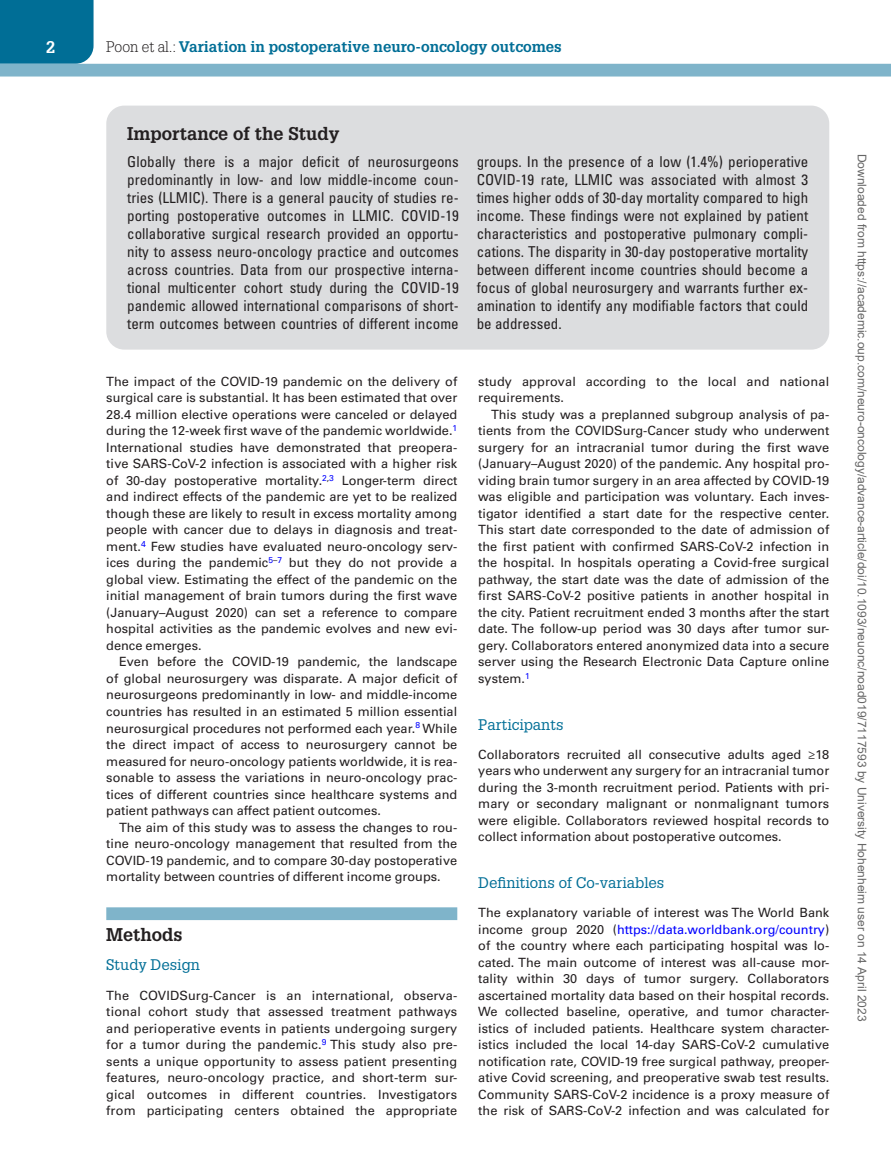
<style>
.page{position:relative;width:891px;height:1175px;background:#fff}
.page>*{position:absolute;margin:0;border:0;box-sizing:border-box;transform-origin:0 0}
.t1{font:700 18px "Glypha LT Std";color:#231f20}
.t2{font:700 16.5px "Glypha LT Std";color:#fff}
.t3{font:condensed 15px/18px "Univers LT Std";color:#231f20;text-align:justify}
.t4{font:700 15px "Glypha LT Std";color:#006e96}
.t5{font:15px "Glypha LT Std";color:#006e96}
.t6{font:12.75px/16.5px "Univers LT Std";color:#231f20;text-align:justify}
.t7{font:12px "Arial";color:#666}
.s1{font-weight:300;color:#231f20}
.s2{color:#00f}
</style>
<div class="page">
<div style="left:0;top:0;width:94px;height:64px;background:#006e96"></div>
<div style="left:0;top:64px;width:891px;height:12px;background:#7fb4ca"></div>
<div style="left:106px;top:907px;width:351px;height:13px;background:#7fb4ca"></div>
<div style="left:106px;top:106px;width:723px;height:243px;background:#dcdddf;border-radius:18px"></div>
<p class="t2" style="left:46px;top:37px;width:11px">2</p>
<p class="t4" style="left:106px;top:37px;width:457px"><span class="s1">Poon et al.:</span> Variation in postoperative neuro-oncology outcomes</p>
<h1 class="t1" style="left:127px;top:122px;width:214px">Importance of the Study</h1>
<p class="t3" style="left:127px;top:152px;width:333px">Globally there is a major deficit of neurosurgeons predominantly in low- and low middle-income coun&shy;tries (LLMIC). There is a general paucity of studies re&shy;porting postoperative outcomes in LLMIC. COVID-19 collaborative surgical research provided an opportu&shy;nity to assess neuro-oncology practice and outcomes across countries. Data from our prospective interna&shy;tional multicenter cohort study during the COVID-19 pandemic allowed international comparisons of short&shy;term outcomes between countries of different income</p>
<p class="t3" style="left:477px;top:152px;width:333px">groups. In the presence of a low (1.4%) perioperative COVID-19 rate, LLMIC was associated with almost 3 times higher odds of 30-day mortality compared to high income. These findings were not explained by patient characteristics and postoperative pulmonary compli&shy;cations. The disparity in 30-day postoperative mortality between different income countries should become a focus of global neurosurgery and warrants further ex&shy;amination to identify any modifiable factors that could be addressed.</p>
<p class="t7" style="left:866px;top:154px;width:869px;rotate:90deg">Downloaded from https://academic.oup.com/neuro-oncology/advance-article/doi/10.1093/neuonc/noad019/7117593 by University Hohenheim user on 14 April 2023</p>
<p class="t6" style="left:106px;top:373px;width:353px">The impact of the COVID-19 pandemic on the delivery of surgical care is substantial. It has been estimated that over 28.4 million elective operations were canceled or delayed during the 12-week first wave of the pandemic worldwide.<sup>1<br></sup>International studies have demonstrated that preopera&shy;tive SARS-CoV-2 infection is associated with a higher risk of 30-day postoperative mortality.<sup>2</sup><sup>,</sup><sup>3</sup> Longer-term direct and indirect effects of the pandemic are yet to be realized though these are likely to result in excess mortality among people with cancer due to delays in diagnosis and treat&shy;ment.<sup>4</sup> Few studies have evaluated neuro-oncology serv&shy;ices during the pandemic<sup>5</sup><sup>–</sup><sup>7</sup> but they do not provide a global view. Estimating the effect of the pandemic on the initial management of brain tumors during the first wave (January–August 2020) can set a reference to compare hospital activities as the pandemic evolves and new evi&shy;dence emerges.</p>
<p class="t6" style="left:106px;top:654px;width:353px;text-indent:13px">Even before the COVID-19 pandemic, the landscape of global neurosurgery was disparate. A major deficit of neurosurgeons predominantly in low- and middle-income countries has resulted in an estimated 5 million essential neurosurgical procedures not performed each year.<sup>8</sup> While the direct impact of access to neurosurgery cannot be measured for neuro-oncology patients worldwide, it is rea&shy;sonable to assess the variations in neuro-oncology prac&shy;tices of different countries since healthcare systems and patient pathways can affect patient outcomes.</p>
<p class="t6" style="left:106px;top:819px;width:353px;text-indent:13px">The aim of this study was to assess the changes to rou&shy;tine neuro-oncology management that resulted from the COVID-19 pandemic, and to compare 30-day postoperative mortality between countries of different income groups.</p>
<p class="t6" style="left:478px;top:373px;width:352px">study approval according to the local and national requirements.</p>
<p class="t6" style="left:478px;top:406px;width:353px;text-indent:13px">This study was a preplanned subgroup analysis of pa&shy;tients from the COVIDSurg-Cancer study who underwent surgery for an intracranial tumor during the first wave (January–August 2020) of the pandemic. Any hospital pro&shy;viding brain tumor surgery in an area affected by COVID-19 was eligible and participation was voluntary. Each inves&shy;tigator identified a start date for the respective center.<br>This start date corresponded to the date of admission of the first patient with confirmed SARS-CoV-2 infection in the hospital. In hospitals operating a Covid-free surgical pathway, the start date was the date of admission of the first SARS-CoV-2 positive patients in another hospital in the city. Patient recruitment ended 3 months after the start date. The follow-up period was 30 days after tumor sur&shy;gery. Collaborators entered anonymized data into a secure server using the Research Electronic Data Capture online system.<sup>1</sup></p>
<p class="t5" style="left:478px;top:715px;width:87px">Participants</p>
<p class="t6" style="left:478px;top:746px;width:353px">Collaborators recruited all consecutive adults aged ≥18 years who underwent any surgery for an intracranial tumor during the 3-month recruitment period. Patients with pri&shy;mary or secondary malignant or nonmalignant tumors were eligible. Collaborators reviewed hospital records to collect information about postoperative outcomes.</p>
<p class="t5" style="left:478px;top:873px;width:188px">Definitions of Co-variables</p>
<p class="t6" style="left:478px;top:904px;width:353px">The explanatory variable of interest was The World Bank income group 2020 (<span class="s2">https://data.worldbank.org/country</span>) of the country where each participating hospital was lo&shy;cated. The main outcome of interest was all-cause mor&shy;tality within 30 days of tumor surgery. Collaborators ascertained mortality data based on their hospital records.<br>We collected baseline, operative, and tumor character&shy;istics of included patients. Healthcare system character&shy;istics included the local 14-day SARS-CoV-2 cumulative notification rate, COVID-19 free surgical pathway, preoper&shy;ative Covid screening, and preoperative swab test results.<br>Community SARS-CoV-2 incidence is a proxy measure of the risk of SARS-CoV-2 infection and was calculated for</p>
<h1 class="t1" style="left:106px;top:923px;width:78px">Methods</h1>
<p class="t5" style="left:106px;top:956px;width:95px">Study Design</p>
<p class="t6" style="left:106px;top:987px;width:353px">The COVIDSurg-Cancer is an international, observa&shy;tional cohort study that assessed treatment pathways and perioperative events in patients undergoing surgery for a tumor during the pandemic.<sup>9</sup> This study also pre&shy;sents a unique opportunity to assess patient presenting features, neuro-oncology practice, and short-term sur&shy;gical outcomes in different countries. Investigators from participating centers obtained the appropriate</p>
</div>
